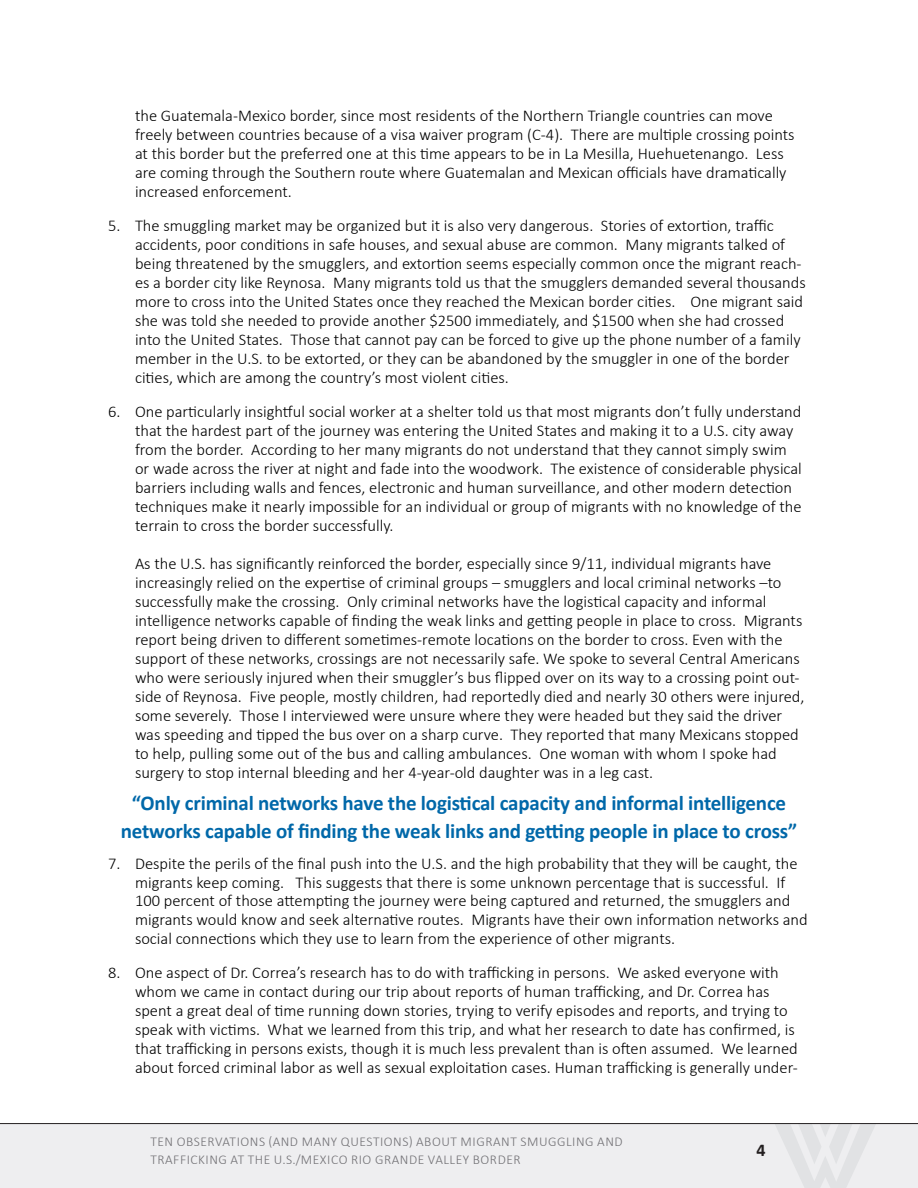
<style>
.page{position:relative;width:918px;height:1188px;background:#fff}
.page>*{position:absolute;margin:0;border:0;box-sizing:border-box;transform-origin:0 0}
.t1{font:700 21px/28.5px "Calibri";letter-spacing:-.01em;color:#0068a9;text-align:center}
.t2{font:700 18px "Calibri";color:#231f20}
.t3{font:300 16.5px/19px "Calibri";color:#000}
.t4{font:300 13.5px/18px "Calibri";letter-spacing:.04em;color:#717074}
</style>
<div class="page">
<div style="left:0;top:1124px;width:918px;height:64px;background:#eeeef0"></div>
<svg style="left:774px;top:1124px;width:102px;height:64px"></svg>
<hr style="left:0;top:1123px;width:918px;height:1px;background:#231f20">
<p class="t3" style="left:135px;top:106px;width:661px">the Guatemala-Mexico border, since most residents of the Northern Triangle countries can move freely between countries because of a visa waiver program (C-4). There are multiple crossing points at this border but the preferred one at this time appears to be in La Mesilla, Huehuetenango. Less are coming through the Southern route where Guatemalan and Mexican officials have dramatically increased enforcement.</p>
<p class="t3" style="left:135px;top:216px;width:672px;text-indent:-27px">5. The smuggling market may be organized but it is also very dangerous. Stories of extortion, traffic accidents, poor conditions in safe houses, and sexual abuse are common. Many migrants talked of being threatened by the smugglers, and extortion seems especially common once the migrant reach&shy;es a border city like Reynosa. Many migrants told us that the smugglers demanded several thousands more to cross into the United States once they reached the Mexican border cities. One migrant said she was told she needed to provide another $2500 immediately, and $1500 when she had crossed into the United States. Those that cannot pay can be forced to give up the phone number of a family member in the U.S. to be extorted, or they can be abandoned by the smuggler in one of the border cities, which are among the country’s most violent cities.</p>
<p class="t3" style="left:135px;top:402px;width:668px;text-indent:-27px">6. One particularly insightful social worker at a shelter told us that most migrants don’t fully understand that the hardest part of the journey was entering the United States and making it to a U.S. city away from the border. According to her many migrants do not understand that they cannot simply swim or wade across the river at night and fade into the woodwork. The existence of considerable physical barriers including walls and fences, electronic and human surveillance, and other modern detection techniques make it nearly impossible for an individual or group of migrants with no knowledge of the terrain to cross the border successfully.</p>
<p class="t3" style="left:135px;top:554px;width:671px">As the U.S. has significantly reinforced the border, especially since 9/11, individual migrants have increasingly relied on the expertise of criminal groups – smugglers and local criminal networks –to successfully make the crossing. Only criminal networks have the logistical capacity and informal intelligence networks capable of finding the weak links and getting people in place to cross. Migrants report being driven to different sometimes-remote locations on the border to cross. Even with the support of these networks, crossings are not necessarily safe. We spoke to several Central Americans who were seriously injured when their smuggler’s bus flipped over on its way to a crossing point out&shy;side of Reynosa. Five people, mostly children, had reportedly died and nearly 30 others were injured, some severely. Those I interviewed were unsure where they were headed but they said the driver was speeding and tipped the bus over on a sharp curve. They reported that many Mexicans stopped to help, pulling some out of the bus and calling ambulances. One woman with whom I spoke had surgery to stop internal bleeding and her 4-year-old daughter was in a leg cast.</p>
<p class="t1" style="left:121px;top:788px;width:678px">“Only criminal networks have the logistical capacity and informal intelligence networks capable of finding the weak links and getting people in place to cross”</p>
<p class="t3" style="left:135px;top:853px;width:674px;text-indent:-27px">7. Despite the perils of the final push into the U.S. and the high probability that they will be caught, the migrants keep coming. This suggests that there is some unknown percentage that is successful. If 100 percent of those attempting the journey were being captured and returned, the smugglers and migrants would know and seek alternative routes. Migrants have their own information networks and social connections which they use to learn from the experience of other migrants.</p>
<p class="t3" style="left:135px;top:963px;width:664px;text-indent:-27px">8. One aspect of Dr. Correa’s research has to do with trafficking in persons. We asked everyone with whom we came in contact during our trip about reports of human trafficking, and Dr. Correa has spent a great deal of time running down stories, trying to verify episodes and reports, and trying to speak with victims. What we learned from this trip, and what her research to date has confirmed, is that trafficking in persons exists, though it is much less prevalent than is often assumed. We learned about forced criminal labor as well as sexual exploitation cases. Human trafficking is generally under-</p>
<p class="t4" style="left:150px;top:1132px;width:474px">TEN OBSERVATIONS (AND MANY QUESTIONS) ABOUT MIGRANT SMUGGLING AND<br>TRAFFICKING AT THE U.S./MEXICO RIO GRANDE VALLEY BORDER</p>
<p class="t2" style="left:757px;top:1139px;width:11px">4</p>
</div>
